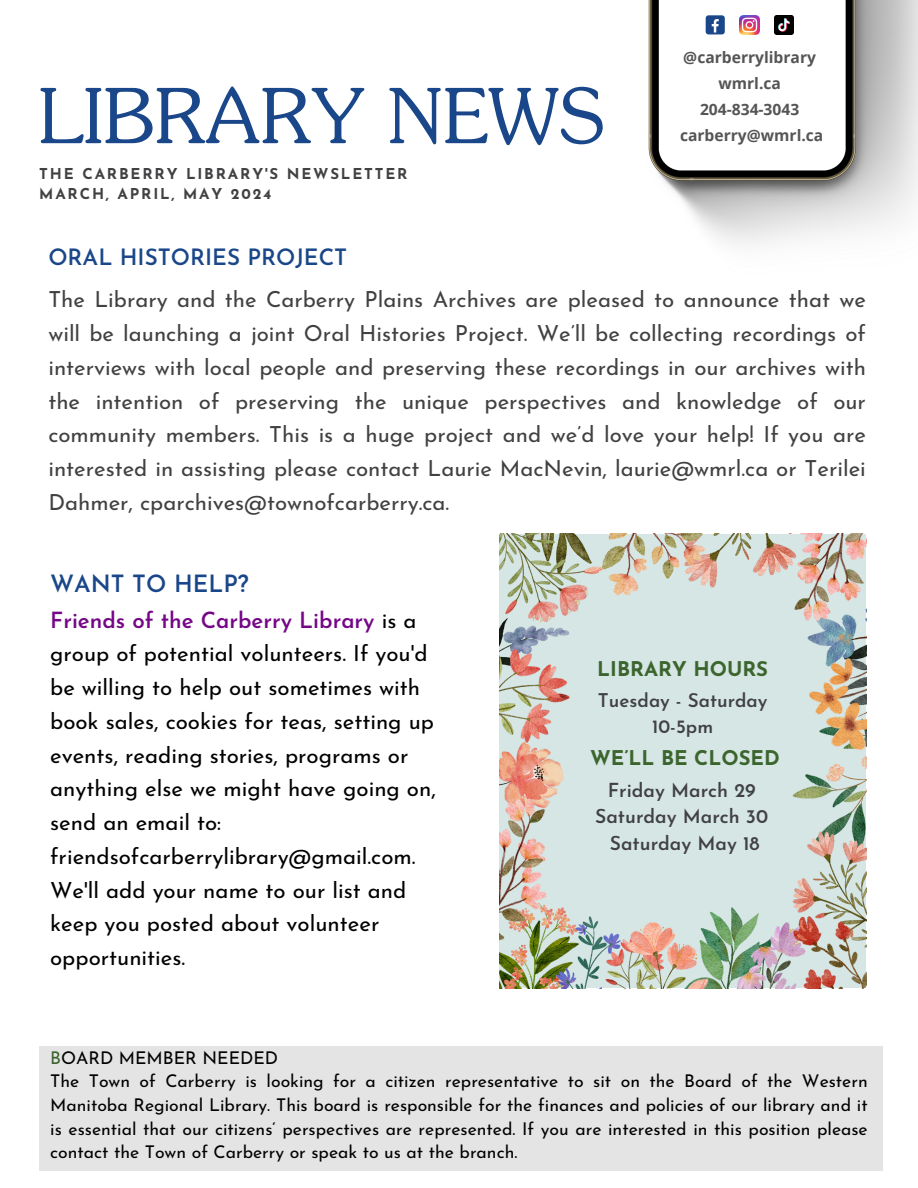
<style>
.page{position:relative;width:918px;height:1188px;background:#fff}
.page>*{position:absolute;margin:0;border:0;box-sizing:border-box;transform-origin:0 0}
.t1{font:300 75.6px "Souvenir Std";color:#1a4789}
.t2{font:600 23.7px "Josefin Sans";color:#1a4789}
.t3{font:600 22.5px "Josefin Sans";color:#1a4789}
.t4{font:22.2px/33.8px "Josefin Sans";color:#414042;text-align:justify}
.t5{font:22.2px/33.8px "Josefin Sans";color:#000}
.t6{font:700 20.25px "Josefin Sans";color:#3c652e}
.t7{font:600 19.35px/26.5px "Josefin Sans";color:#414042;text-align:center}
.t8{font:600 18.9px/26px "Josefin Sans";color:#414042;text-align:center}
.t9{font:17.55px/23.7px "Josefin Sans";color:#000}
.t10{font:700 15.6px "Open Sans";color:#555}
.t11{font:700 15px/20.2px "Josefin Sans";letter-spacing:.12em;color:#414042}
.s1{font-weight:600;color:#750787}
.s2{color:#3c652e}
</style>
<div class="page">
<img style="left:648px;top:0;width:270px;height:245px">
<div style="left:706px;top:15px;width:19px;height:19px;background:#1a4789;border-radius:3px"></div>
<svg style="left:712px;top:19px;width:7px;height:14px"></svg>
<img style="left:740px;top:15px;width:19px;height:19px">
<img style="left:774px;top:16px;width:19px;height:19px">
<img style="left:499px;top:534px;width:367px;height:454px">
<div style="left:39px;top:1046px;width:844px;height:125px;background:#e4e4e5"></div>
<h1 class="t1" style="left:38px;top:86px;width:568px">LIBRARY NEWS</h1>
<h6 class="t11" style="left:39px;top:165px;width:370px">THE CARBERRY LIBRARY'S NEWSLETTER<br>MARCH, APRIL, MAY 2024</h6>
<p class="t10" style="left:683px;top:46px;width:134px">@carberrylibrary</p>
<p class="t10" style="left:718px;top:72px;width:64px">wmrl.ca</p>
<p class="t10" style="left:700px;top:98px;width:101px">204-834-3043</p>
<p class="t10" style="left:680px;top:124px;width:145px">carberry@wmrl.ca</p>
<p class="t3" style="left:48px;top:248px;width:301px">ORAL HISTORIES PROJECT</p>
<p class="t4" style="left:48px;top:285px;width:819px">The Library and the Carberry Plains Archives are pleased to announce that we will be launching a joint Oral Histories Project. We’ll be collecting recordings of interviews with local people and preserving these recordings in our archives with the intention of preserving the unique perspectives and knowledge of our community members. This is a huge project and we’d love your help! If you are interested in assisting please contact Laurie MacNevin, laurie@wmrl.ca or Terilei Dahmer, cparchives@townofcarberry.ca.</p>
<p class="t2" style="left:50px;top:574px;width:200px">WANT TO HELP?</p>
<p class="t5" style="left:50px;top:605px;width:387px"><span class="s1">Friends of the Carberry Library</span> is a group of potential volunteers. If you'd be willing to help out sometimes with book sales, cookies for teas, setting up events, reading stories, programs or anything else we might have going on, send an email to: friendsofcarberrylibrary@gmail.com.<br>We'll add your name to our list and keep you posted about volunteer opportunities.</p>
<p class="t6" style="left:597px;top:660px;width:172px">LIBRARY HOURS</p>
<h2 class="t8" style="left:598px;top:689px;width:171px">Tuesday - Saturday<br>10-5pm</h2>
<h4 class="t6" style="left:590px;top:749px;width:191px">WE’LL BE CLOSED</h4>
<h2 class="t7" style="left:595px;top:779px;width:174px">Friday March 29<br>Saturday March 30<br>Saturday May 18</h2>
<p class="t9" style="left:50px;top:1048px;width:819px"><span class="s2">B</span>OARD MEMBER NEEDED<br>The Town of Carberry is looking for a citizen representative to sit on the Board of the Western Manitoba Regional Library. This board is responsible for the finances and policies of our library and it is essential that our citizens‘ perspectives are represented. If you are interested in this position please contact the Town of Carberry or speak to us at the branch.</p>
</div>
